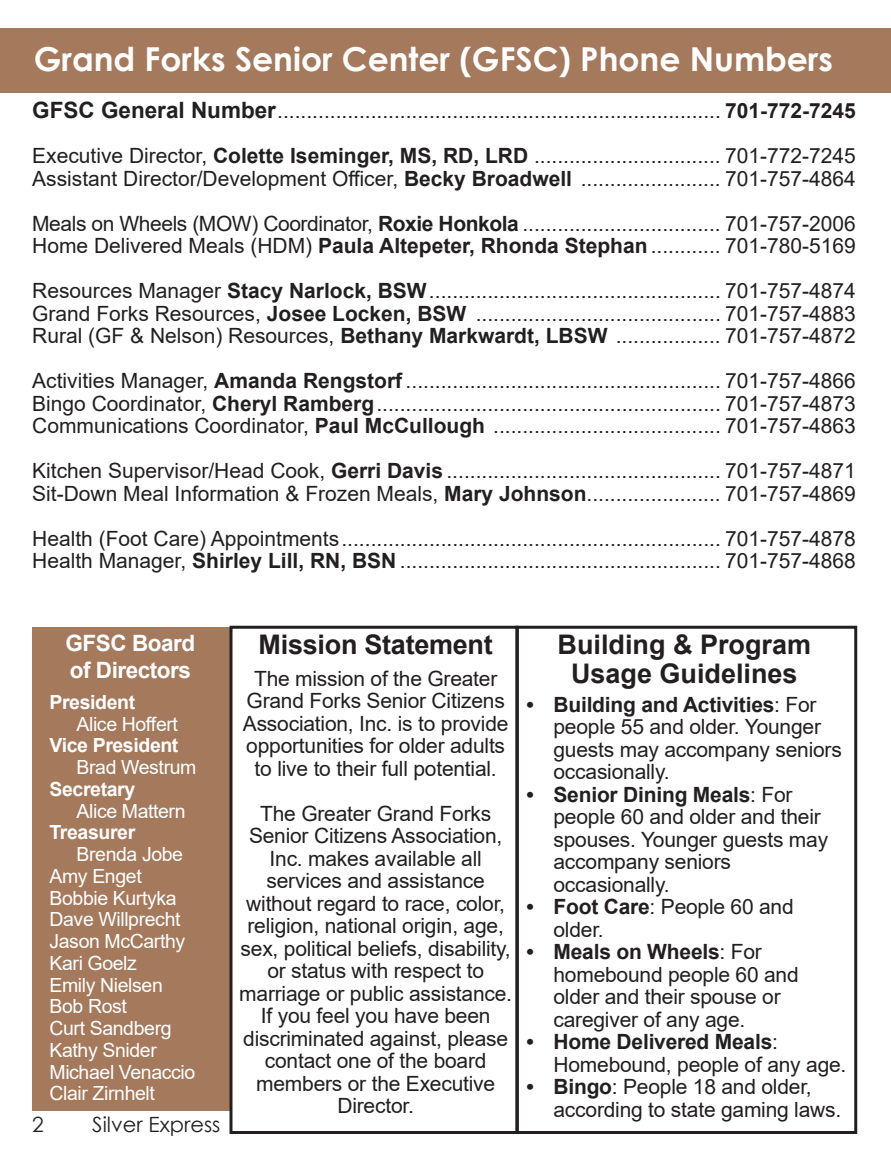
<style>
.page{position:relative;width:891px;height:1161px;background:#fff}
.page>*{position:absolute;margin:0;border:0;box-sizing:border-box;transform-origin:0 0}
.t1{font:700 33px "Century Gothic";color:#fff}
.t2{font:700 27px "Arial";color:#231f20}
.t3{font:700 22.5px "Arial";letter-spacing:-.02em;color:#fff}
.Body_text{font:21px/22.5px "Arial";letter-spacing:-.01em;color:#231f20}
.t4{font:21px "Century Gothic";color:#231f20}
.t5{font:19.5px "Arial";letter-spacing:-.02em;color:#fff}
.t6{font:700 19.5px "Arial";letter-spacing:-.02em;color:#fff}
.s1{font-weight:700;font-size:22.5px}
.s2{font-weight:700}
</style>
<div class="page">
<div style="left:0;top:28px;width:891px;height:64px;background:#a4795c"></div>
<div style="left:516px;top:626px;width:341px;height:508px;border:3px solid #231f20"></div>
<div style="left:32px;top:627px;width:199px;height:484px;background:#a4795c"></div>
<div style="left:230px;top:626px;width:288px;height:508px;border:3px solid #231f20"></div>
<p class="t1" style="left:34px;top:34px;width:801px">Grand Forks Senior Center (GFSC) Phone Numbers</p>
<p class="Body_text" style="left:32px;top:100px;width:825px"><span class="s1">GFSC General Number</span>............................................................................ <span class="s2">701-772-7245</span></p>
<p class="Body_text" style="left:32px;top:145px;width:825px">Executive Director, <span class="s2">Colette Iseminger, MS, RD, LRD</span> ................................ 701-772-7245</p>
<p class="Body_text" style="left:32px;top:167px;width:825px">Assistant Director/Development Officer, <span class="s2">Becky Broadwell</span> ........................ 701-757-4864</p>
<p class="Body_text" style="left:32px;top:212px;width:825px">Meals on Wheels (MOW) Coordinator, <span class="s2">Roxie Honkola</span> .................................. 701-757-2006</p>
<p class="Body_text" style="left:32px;top:235px;width:825px">Home Delivered Meals (HDM) <span class="s2">Paula Altepeter, Rhonda Stephan</span>............ 701-780-5169</p>
<p class="Body_text" style="left:32px;top:280px;width:825px">Resources Manager <span class="s2">Stacy Narlock, BSW</span>.................................................. 701-757-4874</p>
<p class="Body_text" style="left:32px;top:302px;width:825px">Grand Forks Resources, <span class="s2">Josee Locken, BSW</span> .......................................... 701-757-4883</p>
<p class="Body_text" style="left:32px;top:325px;width:825px">Rural (GF &amp; Nelson) Resources, <span class="s2">Bethany Markwardt, LBSW</span> .................. 701-757-4872</p>
<p class="Body_text" style="left:32px;top:370px;width:825px">Activities Manager, <span class="s2">Amanda Rengstorf</span> ...................................................... 701-757-4866</p>
<p class="Body_text" style="left:32px;top:392px;width:825px">Bingo Coordinator, <span class="s2">Cheryl Ramberg</span>........................................................... 701-757-4873</p>
<p class="Body_text" style="left:32px;top:415px;width:825px">Communications Coordinator, <span class="s2">Paul McCullough</span> ....................................... 701-757-4863</p>
<p class="Body_text" style="left:32px;top:460px;width:825px">Kitchen Supervisor/Head Cook, <span class="s2">Gerri Davis</span> ............................................... 701-757-4871</p>
<p class="Body_text" style="left:32px;top:482px;width:825px">Sit-Down Meal Information &amp; Frozen Meals, <span class="s2">Mary Johnson</span>....................... 701-757-4869</p>
<p class="Body_text" style="left:32px;top:527px;width:825px">Health (Foot Care) Appointments................................................................. 701-757-4878</p>
<p class="Body_text" style="left:32px;top:550px;width:825px">Health Manager, <span class="s2">Shirley Lill, RN, BSN</span> ....................................................... 701-757-4868</p>
<p class="t3" style="left:66px;top:627px;width:131px">GFSC Board</p>
<p class="t3" style="left:70px;top:654px;width:123px">of Directors</p>
<p class="t6" style="left:50px;top:688px;width:87px">President</p>
<p class="t5" style="left:76px;top:710px;width:103px">Alice Hoffert</p>
<p class="t6" style="left:50px;top:732px;width:130px">Vice President</p>
<p class="t5" style="left:77px;top:754px;width:121px">Brad Westrum</p>
<p class="t6" style="left:50px;top:775px;width:87px">Secretary</p>
<p class="t5" style="left:77px;top:797px;width:111px">Alice Mattern</p>
<p class="t6" style="left:50px;top:819px;width:87px">Treasurer</p>
<p class="t5" style="left:77px;top:841px;width:108px">Brenda Jobe</p>
<p class="t5" style="left:50px;top:863px;width:94px">Amy Enget</p>
<p class="t5" style="left:50px;top:884px;width:129px">Bobbie Kurtyka</p>
<p class="t5" style="left:50px;top:906px;width:133px">Dave Willprecht</p>
<p class="t5" style="left:50px;top:928px;width:137px">Jason McCarthy</p>
<p class="t5" style="left:50px;top:950px;width:89px">Kari Goelz</p>
<p class="t5" style="left:50px;top:971px;width:115px">Emily Nielsen</p>
<p class="t5" style="left:50px;top:993px;width:79px">Bob Rost</p>
<p class="t5" style="left:50px;top:1015px;width:124px">Curt Sandberg</p>
<p class="t5" style="left:50px;top:1037px;width:109px">Kathy Snider</p>
<p class="t5" style="left:50px;top:1058px;width:147px">Michael Venaccio</p>
<p class="t5" style="left:50px;top:1080px;width:107px">Clair Zirnhelt</p>
<p class="t4" style="left:32px;top:1110px;width:13px">2</p>
<p class="t4" style="left:92px;top:1110px;width:130px">Silver Express</p>
<p class="t2" style="left:259px;top:626px;width:236px">Mission Statement</p>
<p class="Body_text" style="left:243px;top:667px;width:267px;text-align:center">The mission of the Greater<br>Grand Forks Senior Citizens<br>Association, Inc. is to provide opportunities for older adults</p>
<p class="Body_text" style="left:255px;top:757px;width:244px">to live to their full potential.</p>
<p class="Body_text" style="left:239px;top:802px;width:274px;text-align:center">The Greater Grand Forks<br>Senior Citizens Association,<br>Inc. makes available all services and assistance without regard to race, color, religion, national origin, age, sex, political beliefs, disability, or status with respect to marriage or public assistance.<br>If you feel you have been discriminated against, please contact one of the board members or the Executive<br>Director.</p>
<p class="t2" style="left:558px;top:626px;width:255px">Building &amp; Program</p>
<p class="t2" style="left:571px;top:654px;width:228px">Usage Guidelines</p>
<p class="Body_text" style="left:554px;top:693px;width:290px;text-indent:-27px"><span class="s2">• Building and Activities</span>: For people 55 and older. Younger guests may accompany seniors occasionally.</p>
<p class="Body_text" style="left:554px;top:783px;width:276px;text-indent:-27px"><span class="s2">• Senior Dining Meals</span>: For people 60 and older and their spouses. Younger guests may accompany seniors occasionally.</p>
<p class="Body_text" style="left:554px;top:896px;width:242px;text-indent:-27px"><span class="s2">• Foot Care</span>: People 60 and older.</p>
<p class="Body_text" style="left:554px;top:941px;width:247px;text-indent:-27px"><span class="s2">• Meals on Wheels</span>: For homebound people 60 and older and their spouse or caregiver of any age.</p>
<p class="Body_text" style="left:554px;top:1031px;width:294px;text-indent:-27px"><span class="s2">• Home Delivered Meals</span>:<br>Homebound, people of any age.</p>
<p class="Body_text" style="left:554px;top:1076px;width:289px;text-indent:-27px"><span class="s2">• Bingo</span>: People 18 and older, according to state gaming laws.</p>
</div>
